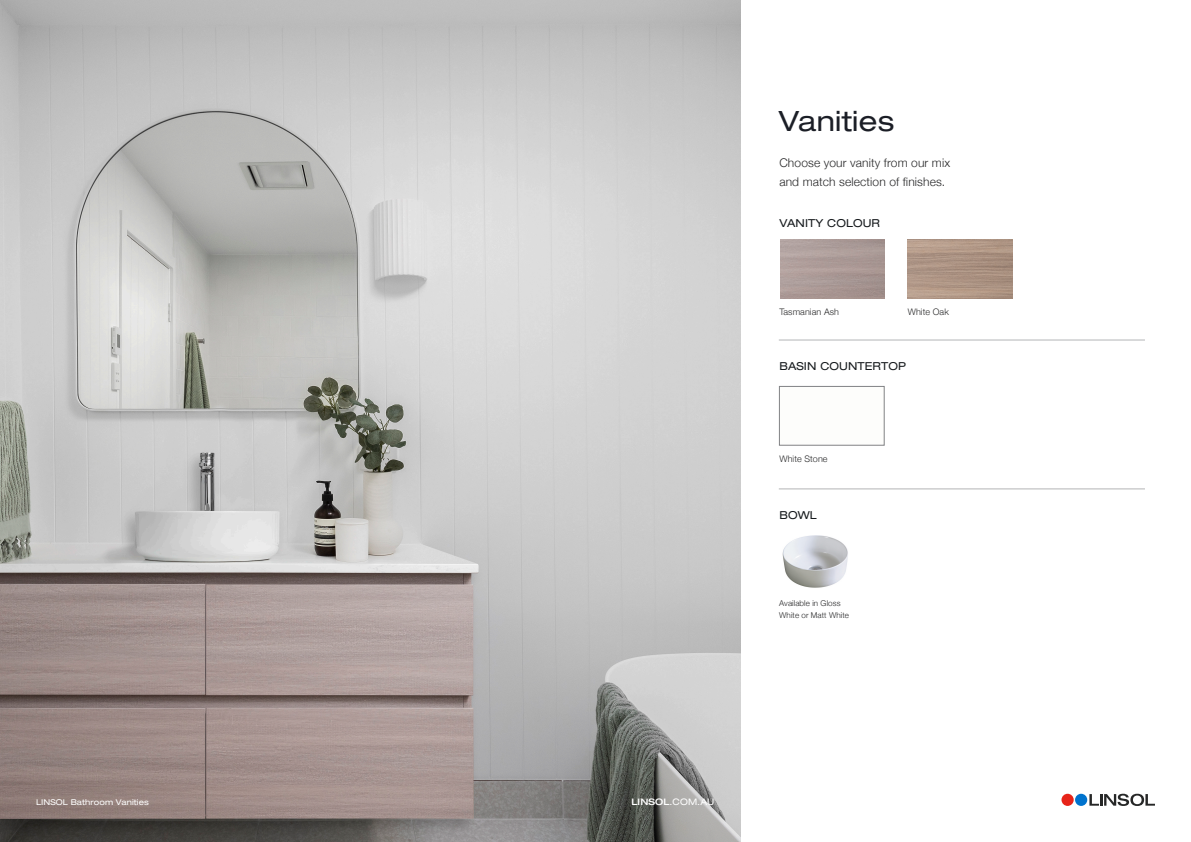
<style>
.page{position:relative;width:1191px;height:842px;background:#fff}
.page>*{position:absolute;margin:0;border:0;box-sizing:border-box;transform-origin:0 0}
.t1{font:expanded 28px "Helvetica Neue";letter-spacing:.01em;color:#1b1e26}
.t2{font:300 12px/19px "Helvetica Neue";letter-spacing:.01em;color:#282829}
.t3{font:expanded 11px "Helvetica Neue";letter-spacing:.01em;color:#161a1d}
.t4{font:300 9px "Helvetica Neue";letter-spacing:.01em;color:#282829}
.t5{font:expanded 9px "Helvetica Neue";color:#fff}
.t6{font:300 8px/12px "Helvetica Neue";letter-spacing:.01em;color:#282829}
.t7{font:expanded 8px "Helvetica Neue";letter-spacing:.01em;color:#fff}
.s1{font-weight:500}
</style>
<div class="page">
<img style="left:0;top:0;width:741px;height:842px">
<svg style="left:1089px;top:794px;width:66px;height:12px"></svg>
<div style="left:1075px;top:794px;width:12px;height:12px;background:#0073ce;border-radius:50%"></div>
<div style="left:1061px;top:794px;width:12px;height:12px;background:#e72419;border-radius:50%"></div>
<hr style="left:779px;top:340px;width:366px;height:1px;background:#818285">
<hr style="left:779px;top:489px;width:366px;height:1px;background:#818285">
<div style="left:779px;top:386px;width:105px;height:59px;border:1px solid #818285"></div>
<img style="left:782px;top:535px;width:66px;height:53px">
<h1 class="t1" style="left:779px;top:104px;width:117px">Vanities</h1>
<p class="t2" style="left:779px;top:153px;width:172px">Choose your vanity from our mix and match selection of finishes.</p>
<p class="t3" style="left:779px;top:217px;width:102px">VANITY COLOUR</p>
<p class="t4" style="left:779px;top:307px;width:61px">Tasmanian Ash</p>
<p class="t4" style="left:907px;top:307px;width:43px">White Oak</p>
<p class="t3" style="left:779px;top:359px;width:128px">BASIN COUNTERTOP</p>
<p class="t4" style="left:779px;top:453px;width:50px">White Stone</p>
<p class="t3" style="left:779px;top:508px;width:39px">BOWL</p>
<p class="t6" style="left:779px;top:596px;width:71px">Available in Gloss<br>White or Matt White</p>
<p class="t7" style="left:36px;top:797px;width:114px">LINSOL Bathroom Vanities</p>
<p class="t5" style="left:631px;top:797px;width:84px"><span class="s1">LINSOL</span>.COM.AU</p>
</div>
